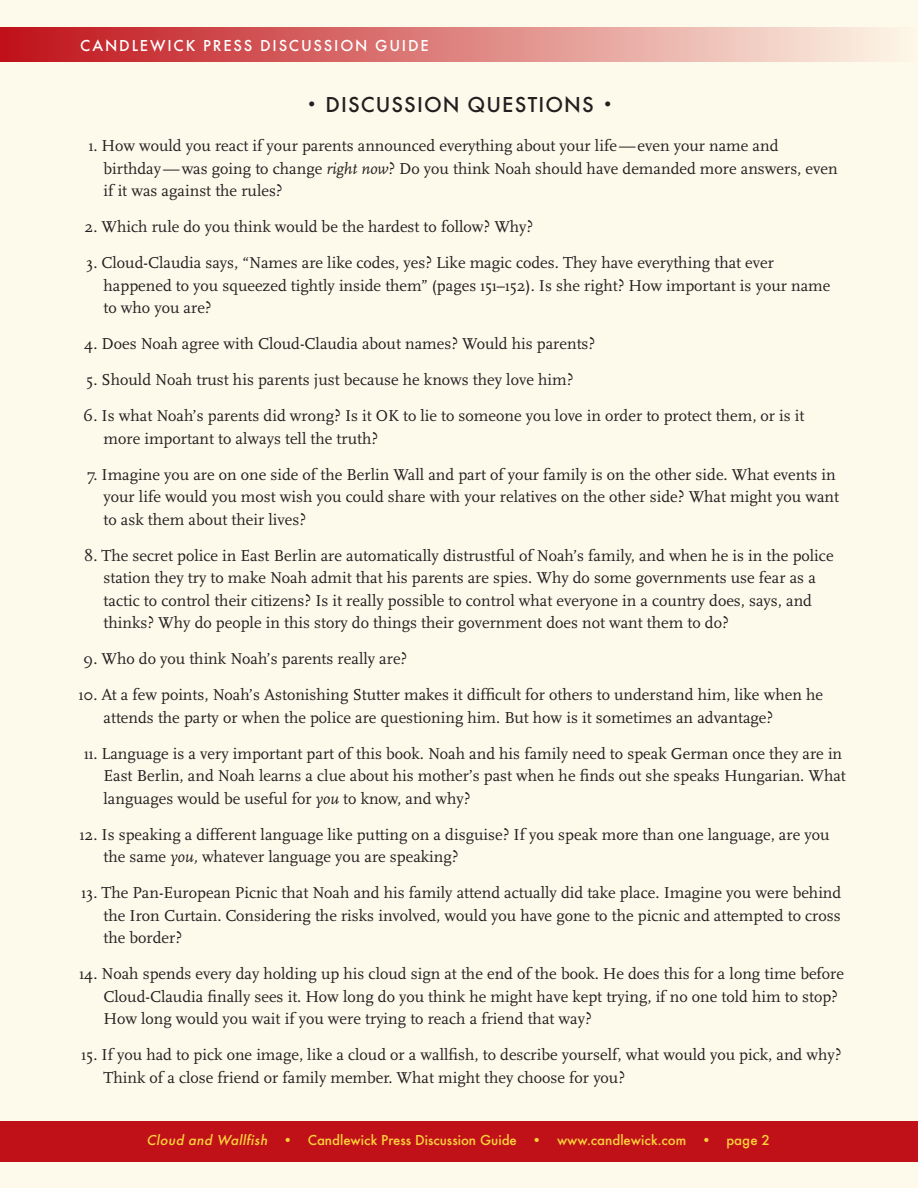
<style>
.page{position:relative;width:918px;height:1188px;background:#fefaeb}
.page>*{position:absolute;margin:0;border:0;box-sizing:border-box;transform-origin:0 0}
.t1{font:500 22.5px "Futura T";letter-spacing:.05em;color:#231f20}
.timeline_dates{font:16.5px/22.5px "Scala";color:#231f20}
.t2{font:500 16.5px "Futura T";letter-spacing:.11em;color:#fff}
.t3{font:500 15px "Futura T";color:#fcd33a}
.s1{font-size:18px}
.s2{font-style:italic}
</style>
<div class="page">
<div style="left:0;top:1121px;width:918px;height:41px;background:#c01119"></div>
<div style="left:0;top:27px;width:918px;height:35px;background:linear-gradient(to right,#bf1018,#fdf7e8)"></div>
<p class="t2" style="left:80px;top:36px;width:350px">CANDLEWICK PRESS DISCUSSION GUIDE</p>
<p class="t1" style="left:306px;top:91px;width:309px"><span class="s1">•</span> DISCUSSION QUESTIONS <span class="s1">•</span></p>
<p class="timeline_dates" style="left:104px;top:134px;width:736px;text-indent:-15px">1. How would you react if your parents announced everything about your life—even your name and birthday—was going to change <span class="s2">right now</span>? Do you think Noah should have demanded more answers, even if it was against the rules?</p>
<p class="timeline_dates" style="left:85px;top:215px;width:450px">2. Which rule do you think would be the hardest to follow? Why?</p>
<p class="timeline_dates" style="left:104px;top:251px;width:728px;text-indent:-17px">3. Cloud-Claudia says, “Names are like codes, yes? Like magic codes. They have everything that ever happened to you squeezed tightly inside them” (pages 151–152). Is she right? How important is your name to who you are?</p>
<p class="timeline_dates" style="left:84px;top:332px;width:513px">4. Does Noah agree with Cloud-Claudia about names? Would his parents?</p>
<p class="timeline_dates" style="left:86px;top:368px;width:489px">5. Should Noah trust his parents just because he knows they love him?</p>
<p class="timeline_dates" style="left:104px;top:404px;width:703px;text-indent:-20px">6. Is what Noah’s parents did wrong? Is it OK to lie to someone you love in order to protect them, or is it more important to always tell the truth?</p>
<p class="timeline_dates" style="left:104px;top:463px;width:737px;text-indent:-16px">7. Imagine you are on one side of the Berlin Wall and part of your family is on the other side. What events in your life would you most wish you could share with your relatives on the other side? What might you want to ask them about their lives?</p>
<p class="timeline_dates" style="left:104px;top:544px;width:732px;text-indent:-19px">8. The secret police in East Berlin are automatically distrustful of Noah’s family, and when he is in the police station they try to make Noah admit that his parents are spies. Why do some governments use fear as a tactic to control their citizens? Is it really possible to control what everyone in a country does, says, and thinks? Why do people in this story do things their government does not want them to do?</p>
<p class="timeline_dates" style="left:83px;top:647px;width:326px">9. Who do you think Noah’s parents really are?</p>
<p class="timeline_dates" style="left:104px;top:683px;width:721px;text-indent:-25px">10. At a few points, Noah’s Astonishing Stutter makes it difficult for others to understand him, like when he attends the party or when the police are questioning him. But how is it sometimes an advantage?</p>
<p class="timeline_dates" style="left:104px;top:742px;width:744px;text-indent:-20px">11. Language is a very important part of this book. Noah and his family need to speak German once they are in<br>East Berlin, and Noah learns a clue about his mother’s past when he finds out she speaks Hungarian. What languages would be useful for <span class="s2">you</span> to know, and why?</p>
<p class="timeline_dates" style="left:104px;top:823px;width:727px;text-indent:-24px">12. Is speaking a different language like putting on a disguise? If you speak more than one language, are you the same <span class="s2">you,</span> whatever language you are speaking?</p>
<p class="timeline_dates" style="left:104px;top:881px;width:739px;text-align:justify;text-indent:-22px">13. The Pan-European Picnic that Noah and his family attend actually did take place. Imagine you were behind the Iron Curtain. Considering the risks involved, would you have gone to the picnic and attempted to cross the border?</p>
<p class="timeline_dates" style="left:104px;top:962px;width:742px;text-indent:-24px">14. Noah spends every day holding up his cloud sign at the end of the book. He does this for a long time before<br>Cloud-Claudia finally sees it. How long do you think he might have kept trying, if no one told him to stop?<br>How long would you wait if you were trying to reach a friend that way?</p>
<p class="timeline_dates" style="left:104px;top:1043px;width:740px;text-indent:-22px">15. If you had to pick one image, like a cloud or a wallfish, to describe yourself, what would you pick, and why?<br>Think of a close friend or family member. What might they choose for you?</p>
<p class="t3" style="left:147px;top:1132px;width:625px"><span class="s2">Cloud and Wallfish</span> • Candlewick Press Discussion Guide • www.candlewick.com • page 2</p>
</div>
